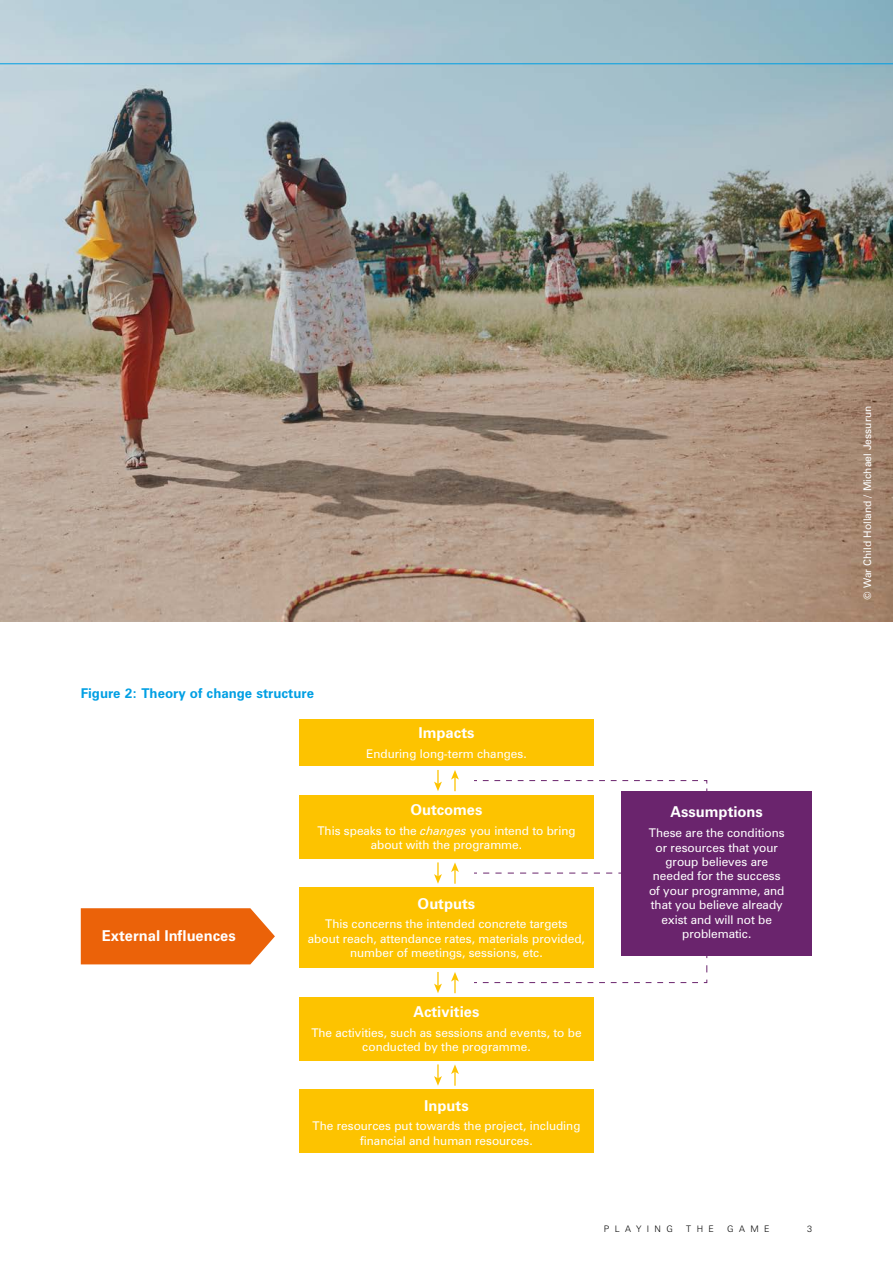
<style>
.page{position:relative;width:893px;height:1263px;background:#fff}
.page>*{position:absolute;margin:0;border:0;box-sizing:border-box;transform-origin:0 0}
.t1{font:700 15px "Zurich BT";color:#fff}
.t2{font:700 13.5px "Zurich BT";color:#009fe3}
.t3{font:12px/14.4px "Zurich BT";color:#fff;text-align:center}
.t4{font:10.5px "Zurich BT";color:#fff}
.t5{font:300 9px "Zurich BT";letter-spacing:.6em;color:#000}
.s1{font-style:italic}
</style>
<div class="page">
<img style="left:0;top:0;width:893px;height:621px">
<hr style="left:0;top:63px;width:893px;height:1px;background:#009fe3">
<svg style="left:81px;top:908px;width:194px;height:56px;background:#ec6c18"></svg>
<svg style="left:483px;top:780px;width:225px;height:11px"></svg>
<svg style="left:483px;top:873px;width:138px;height:1px"></svg>
<svg style="left:483px;top:979px;width:225px;height:4px"></svg>
<svg style="left:434px;top:1064px;width:8px;height:22px"></svg>
<svg style="left:451px;top:1064px;width:8px;height:22px"></svg>
<svg style="left:434px;top:972px;width:8px;height:21px"></svg>
<svg style="left:451px;top:972px;width:8px;height:21px"></svg>
<svg style="left:434px;top:862px;width:8px;height:22px"></svg>
<svg style="left:451px;top:862px;width:8px;height:22px"></svg>
<svg style="left:434px;top:770px;width:8px;height:21px"></svg>
<svg style="left:451px;top:770px;width:8px;height:21px"></svg>
<div style="left:299px;top:1089px;width:295px;height:64px;background:#fdc300"></div>
<div style="left:299px;top:997px;width:295px;height:64px;background:#fdc300"></div>
<div style="left:299px;top:887px;width:295px;height:81px;background:#fdc300"></div>
<div style="left:299px;top:795px;width:295px;height:64px;background:#fdc300"></div>
<div style="left:299px;top:719px;width:295px;height:47px;background:#fdc300"></div>
<div style="left:621px;top:791px;width:191px;height:164px;background:#6a246d"></div>
<p class="t2" style="left:81px;top:685px;width:235px">Figure 2: Theory of change structure</p>
<p class="t1" style="left:418px;top:724px;width:58px">Impacts</p>
<p class="t3" style="left:366px;top:746px;width:162px">Enduring long-term changes.</p>
<p class="t1" style="left:102px;top:926px;width:136px">External Influences</p>
<p class="t1" style="left:410px;top:801px;width:74px">Outcomes</p>
<p class="t3" style="left:317px;top:823px;width:260px">This speaks to the <span class="s1">changes</span> you intend to bring about with the programme.</p>
<p class="t1" style="left:418px;top:894px;width:59px">Outputs</p>
<p class="t3" style="left:308px;top:917px;width:279px">This concerns the intended concrete targets about reach, attendance rates, materials provided, number of meetings, sessions, etc.</p>
<p class="t1" style="left:414px;top:1003px;width:67px">Activities</p>
<p class="t3" style="left:311px;top:1025px;width:272px">The activities, such as sessions and events, to be conducted by the programme.</p>
<p class="t1" style="left:424px;top:1096px;width:46px">Inputs</p>
<p class="t3" style="left:312px;top:1118px;width:269px">The resources put towards the project, including financial and human resources.</p>
<p class="t1" style="left:671px;top:802px;width:94px">Assumptions</p>
<p class="t3" style="left:649px;top:826px;width:137px">These are the conditions or resources that your group believes are needed for the success of your programme, and that you believe already exist and will not be problematic.</p>
<p class="t5" style="left:604px;top:1223px;width:71px">PLAYING</p>
<p class="t5" style="left:686px;top:1223px;width:29px">THE</p>
<p class="t5" style="left:727px;top:1223px;width:44px">GAME</p>
<p class="t5" style="left:807px;top:1223px;width:6px">3</p>
<p class="t4" style="left:861px;top:600px;width:195px;rotate:-90deg">© War Child Holland / Michael Jessurun</p>
</div>
